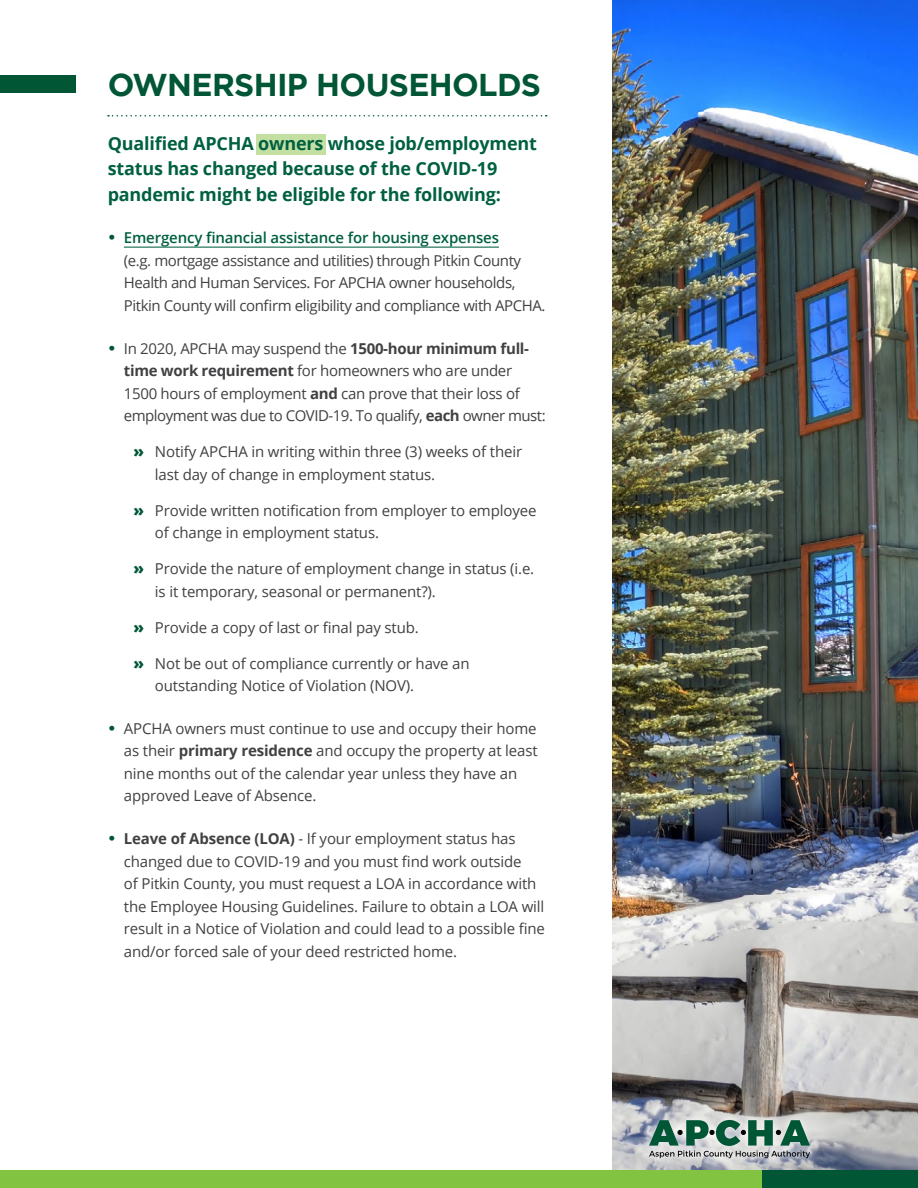
<style>
.page{position:relative;width:918px;height:1188px;background:#fff}
.page>*{position:absolute;margin:0;border:0;box-sizing:border-box;transform-origin:0 0}
.t1{font:700 31.5px "Gotham";letter-spacing:-.02em;color:#005635}
.t2{font:700 18px/25.5px "Open Sans";letter-spacing:-.01em;color:#006041}
.t3{font:15px/22.5px "Open Sans";letter-spacing:-.01em;color:#414042}
.t4{font:15px/22.5px "Open Sans";letter-spacing:-.03em;color:#414042}
.s1{font-family:"Gotham";font-weight:700;font-size:16.5px;color:#005635}
.s2{font-weight:600;color:#006041}
.s3{font-weight:700}
.s4{font-family:"Gotham";font-weight:900;font-size:16.5px;color:#005635}
</style>
<div class="page">
<img style="left:612px;top:0;width:306px;height:1171px">
<div style="left:257px;top:134px;width:69px;height:21px;background:#c3dfa1"></div>
<hr style="left:124px;top:247px;width:375px;height:1px;background:#006041">
<svg style="left:108px;top:115px;width:439px;height:2px"></svg>
<div style="left:640px;top:1110px;width:179px;height:58px;background:#fff;opacity:.75"></div>
<svg style="left:649px;top:1120px;width:161px;height:38px"></svg>
<div style="left:0;top:76px;width:76px;height:17px;background:#005635"></div>
<div style="left:0;top:1171px;width:918px;height:17px;background:#82c341"></div>
<div style="left:762px;top:1171px;width:156px;height:17px;background:#005635"></div>
<h1 class="t1" style="left:108px;top:67px;width:435px">OWNERSHIP HOUSEHOLDS</h1>
<p class="t2" style="left:108px;top:130px;width:431px">Qualified APCHA owners whose job/employment status has changed because of the COVID-19 pandemic might be eligible for the following:</p>
<p class="t4" style="left:124px;top:226px;width:423px;text-indent:-16px"><span class="s1">•</span> <span class="s2">Emergency financial assistance for housing expenses<br></span>(e.g. mortgage assistance and utilities) through Pitkin County Health and Human Services. For APCHA owner households, Pitkin County will confirm eligibility and compliance with APCHA.</p>
<p class="t3" style="left:124px;top:337px;width:423px;text-indent:-16px"><span class="s1">•</span> In 2020, APCHA may suspend the <span class="s3">1500-hour minimum full&shy;time work requirement</span> for homeowners who are under 1500 hours of employment <span class="s3">and</span> can prove that their loss of employment was due to COVID-19. To qualify, <span class="s3">each</span> owner must:</p>
<p class="t3" style="left:155px;top:440px;width:369px;text-indent:-22px"><span class="s4">»</span> Notify APCHA in writing within three (3) weeks of their last day of change in employment status.</p>
<p class="t3" style="left:155px;top:499px;width:383px;text-indent:-22px"><span class="s4">»</span> Provide written notification from employer to employee of change in employment status.</p>
<p class="t3" style="left:155px;top:557px;width:381px;text-indent:-22px"><span class="s4">»</span> Provide the nature of employment change in status (i.e. is it temporary, seasonal or permanent?).</p>
<p class="t3" style="left:133px;top:616px;width:287px"><span class="s4">»</span> Provide a copy of last or final pay stub.</p>
<p class="t3" style="left:155px;top:652px;width:316px;text-indent:-22px"><span class="s4">»</span> Not be out of compliance currently or have an outstanding Notice of Violation (NOV).</p>
<p class="t3" style="left:124px;top:717px;width:415px;text-indent:-16px"><span class="s1">•</span> APCHA owners must continue to use and occupy their home as their <span class="s3">primary residence</span> and occupy the property at least nine months out of the calendar year unless they have an approved Leave of Absence.</p>
<p class="t3" style="left:124px;top:827px;width:422px;text-indent:-16px"><span class="s1">•</span> <span class="s3">Leave of Absence (LOA)</span> - If your employment status has changed due to COVID-19 and you must find work outside<br>of Pitkin County, you must request a LOA in accordance with the Employee Housing Guidelines. Failure to obtain a LOA will result in a Notice of Violation and could lead to a possible fine and/or forced sale of your deed restricted home.</p>
</div>
